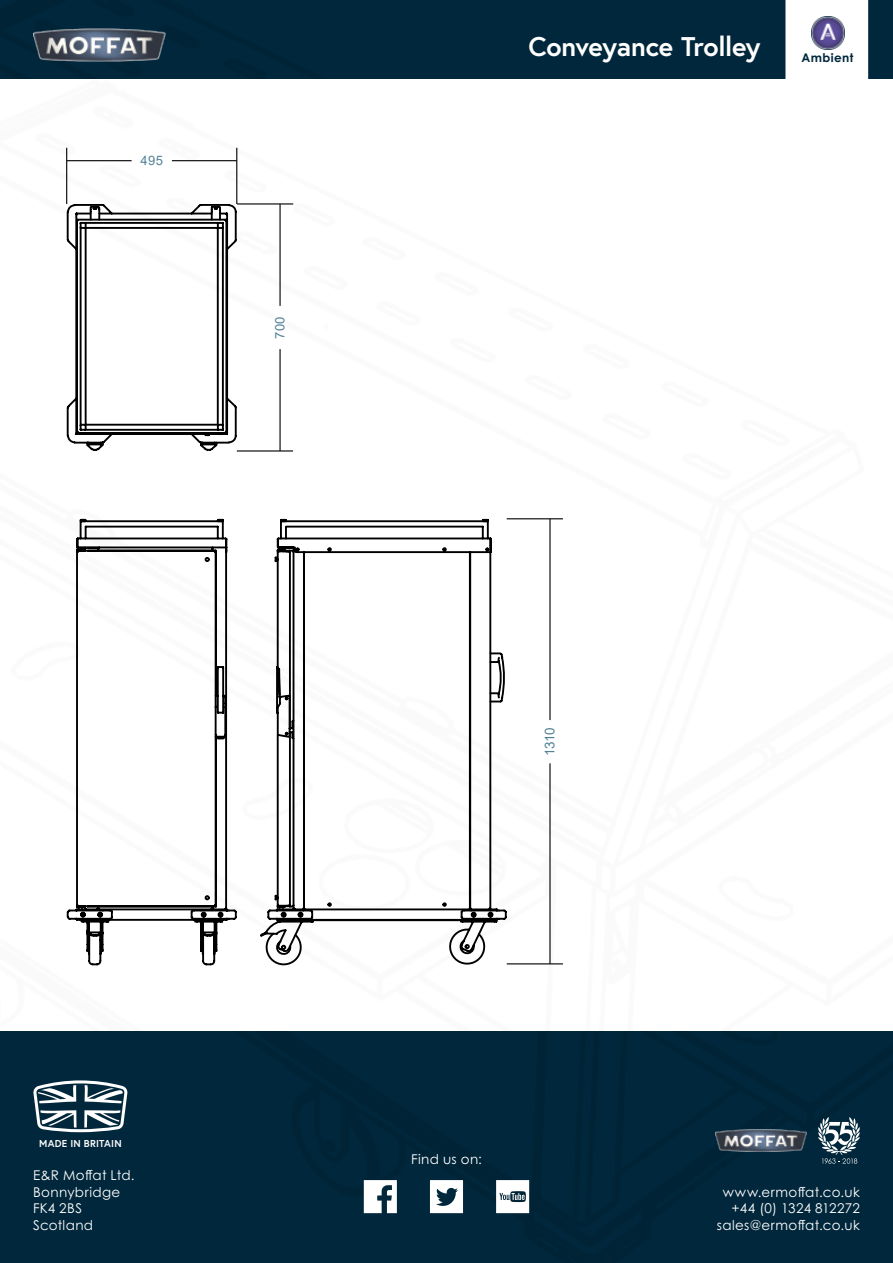
<style>
.page{position:relative;width:893px;height:1263px;background:#fff}
.page>*{position:absolute;margin:0;border:0;box-sizing:border-box;transform-origin:0 0}
.t1{font:700 27px "Europa";letter-spacing:-.015em;color:#fff}
.t2{font:13.5px/16.5px "Century Gothic Pro";letter-spacing:.025em;color:#fff}
.t3{font:13.5px "Arial";color:#518196}
.t4{font:13.05px "Arial";letter-spacing:.025em;color:#518196}
.t5{font:700 12px "Century Gothic Pro";letter-spacing:.035em;color:#00273b}
.t6{font:700 10.05px "Europa";letter-spacing:.025em;color:#fff}
</style>
<div class="page">
<img style="left:0;top:147px;width:893px;height:1116px">
<div style="left:0;top:0;width:893px;height:78px;background:#00273b"></div>
<svg style="left:33px;top:1080px;width:95px;height:52px"></svg>
<img style="left:715px;top:1129px;width:91px;height:22px">
<svg style="left:496px;top:1180px;width:33px;height:33px"></svg>
<svg style="left:430px;top:1180px;width:33px;height:33px"></svg>
<svg style="left:364px;top:1180px;width:33px;height:33px"></svg>
<svg style="left:818px;top:1117px;width:42px;height:47px"></svg>
<svg style="left:69px;top:922px;width:190px;height:45px"></svg>
<svg style="left:259px;top:519px;width:249px;height:449px"></svg>
<svg style="left:66px;top:203px;width:439px;height:719px"></svg>
<svg style="left:79px;top:205px;width:146px;height:232px"></svg>
<hr style="left:507px;top:518px;width:56px;height:1px;background:#000">
<hr style="left:507px;top:963px;width:56px;height:1px;background:#000">
<hr style="left:549px;top:519px;width:2px;height:201px;background:#000">
<hr style="left:549px;top:763px;width:2px;height:201px;background:#000">
<hr style="left:237px;top:203px;width:56px;height:2px;background:#000">
<hr style="left:237px;top:450px;width:56px;height:1px;background:#000">
<hr style="left:279px;top:204px;width:2px;height:102px;background:#000">
<hr style="left:279px;top:349px;width:2px;height:102px;background:#000">
<hr style="left:66px;top:148px;width:1px;height:56px;background:#000">
<hr style="left:67px;top:160px;width:65px;height:1px;background:#000">
<hr style="left:236px;top:148px;width:1px;height:56px;background:#000">
<hr style="left:172px;top:160px;width:65px;height:1px;background:#000">
<img style="left:33px;top:29px;width:132px;height:32px">
<svg style="left:785px;top:0;width:83px;height:79px"></svg>
<img style="left:811px;top:17px;width:33px;height:33px">
<p class="t4" style="left:141px;top:152px;width:24px">495</p>
<p class="t4" style="left:271px;top:339px;width:24px;rotate:-90deg">700</p>
<h1 class="t1" style="left:528px;top:28px;width:234px">Conveyance Trolley</h1>
<p class="t5" style="left:802px;top:50px;width:53px">Ambient</p>
<p class="t6" style="left:39px;top:1136px;width:84px">MADE IN BRITAIN</p>
<p class="t2" style="left:33px;top:1167px;width:103px">E&amp;R Moffat Ltd.<br>Bonnybridge<br>FK4 2BS<br>Scotland</p>
<p class="t3" style="left:541px;top:756px;width:31px;rotate:-90deg">1310</p>
<p class="t2" style="left:411px;top:1150px;width:72px">Find us on:</p>
<p class="t2" style="left:717px;top:1183px;width:144px;text-align:right">www.ermoffat.co.uk +44 (0) 1324 812272 sales@ermoffat.co.uk</p>
</div>
